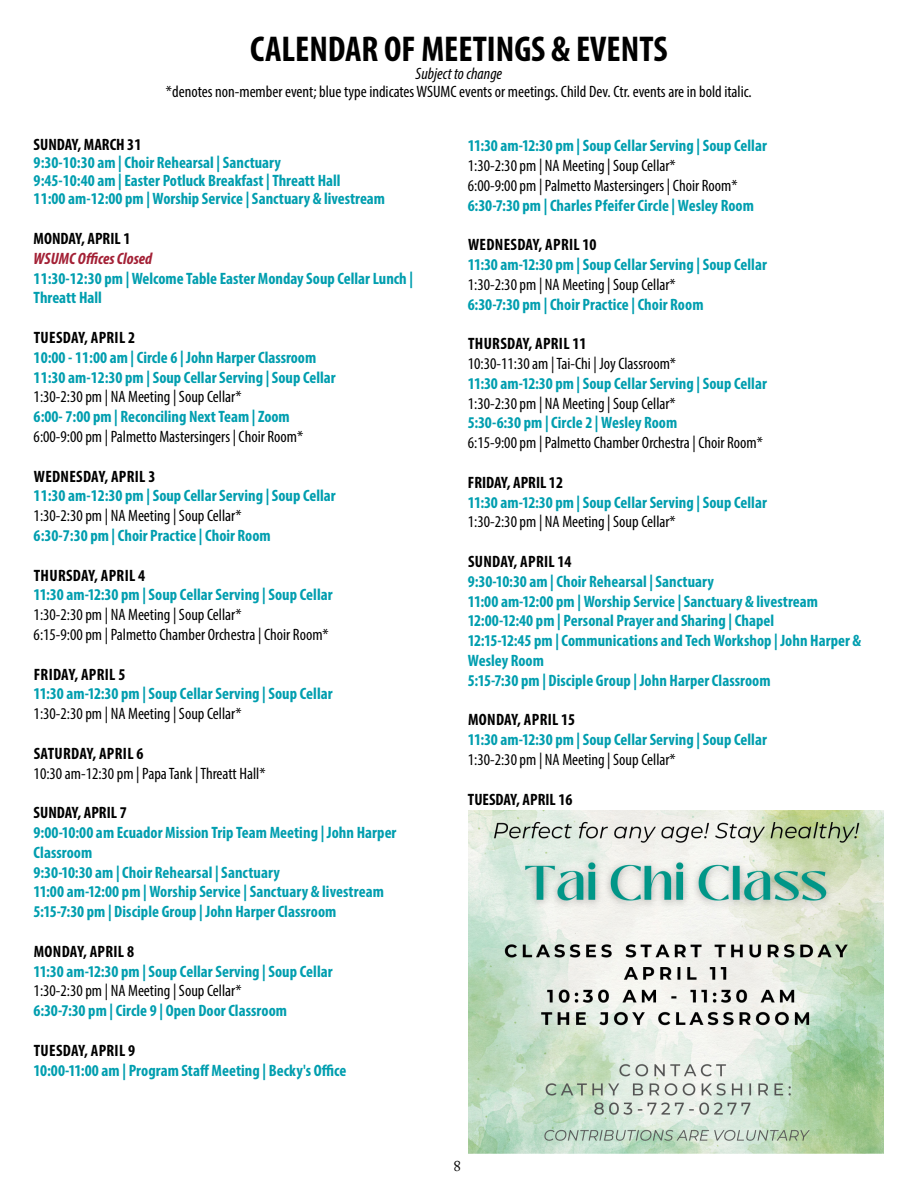
<style>
.page{position:relative;width:918px;height:1188px;background:#fff}
.page>*{position:absolute;margin:0;border:0;box-sizing:border-box;transform-origin:0 0}
.t1{font:700 condensed 36px "Myriad Pro";color:#000}
.t2{font:700 condensed 16.5px/19.8px "Myriad Pro";letter-spacing:.005em;color:#009eaf}
.t3{font:condensed 16.5px "Myriad Pro";color:#000}
.t4{font:700 condensed 16.5px "Myriad Pro";letter-spacing:.02em;color:#000}
.t5{font:700 condensed 16.5px "Myriad Pro";color:#000}
.t6{font:italic 700 condensed 16.5px "Myriad Pro";color:#a32035}
.t7{font:italic condensed 16.5px "Myriad Pro";color:#000}
.t8{font:15px "Adobe Caslon Pro";color:#000}
</style>
<div class="page">
<img style="left:468px;top:810px;width:416px;height:343px">
<p class="t1" style="left:250px;top:27px;width:419px">CALENDAR OF MEETINGS &amp; EVENTS</p>
<p class="t7" style="left:416px;top:64px;width:88px">Subject to change</p>
<p class="t3" style="left:166px;top:82px;width:587px">*denotes non-member event; blue type indicates WSUMC events or meetings. Child Dev. Ctr. events are in bold italic.</p>
<p class="t5" style="left:34px;top:135px;width:109px">SUNDAY, MARCH 31</p>
<p class="t2" style="left:34px;top:153px;width:249px">9:30-10:30 am | Choir Rehearsal | Sanctuary</p>
<p class="t2" style="left:34px;top:171px;width:308px">9:45-10:40 am | Easter Potluck Breakfast | Threatt Hall</p>
<p class="t2" style="left:34px;top:189px;width:353px">11:00 am-12:00 pm | Worship Service | Sanctuary &amp; livestream</p>
<p class="t5" style="left:34px;top:228px;width:98px">MONDAY, APRIL 1</p>
<p class="t6" style="left:34px;top:248px;width:120px">WSUMC Offices Closed</p>
<p class="t2" style="left:34px;top:268px;width:381px">11:30-12:30 pm | Welcome Table Easter Monday Soup Cellar Lunch |<br>Threatt Hall</p>
<p class="t4" style="left:34px;top:327px;width:103px">TUESDAY, APRIL 2</p>
<p class="t2" style="left:34px;top:347px;width:284px">10:00 - 11:00 am | Circle 6 | John Harper Classroom</p>
<p class="t2" style="left:34px;top:367px;width:304px">11:30 am-12:30 pm | Soup Cellar Serving | Soup Cellar</p>
<p class="t3" style="left:34px;top:387px;width:209px">1:30-2:30 pm | NA Meeting | Soup Cellar*</p>
<p class="t2" style="left:34px;top:406px;width:258px">6:00- 7:00 pm | Reconciling Next Team | Zoom</p>
<p class="t3" style="left:34px;top:427px;width:271px">6:00-9:00 pm | Palmetto Mastersingers | Choir Room*</p>
<p class="t4" style="left:34px;top:466px;width:123px">WEDNESDAY, APRIL 3</p>
<p class="t2" style="left:34px;top:486px;width:304px">11:30 am-12:30 pm | Soup Cellar Serving | Soup Cellar</p>
<p class="t3" style="left:34px;top:506px;width:209px">1:30-2:30 pm | NA Meeting | Soup Cellar*</p>
<p class="t2" style="left:34px;top:525px;width:239px">6:30-7:30 pm | Choir Practice | Choir Room</p>
<p class="t4" style="left:34px;top:565px;width:113px">THURSDAY, APRIL 4</p>
<p class="t2" style="left:34px;top:585px;width:301px">11:30 am-12:30 pm | Soup Cellar Serving | Soup Cellar</p>
<p class="t3" style="left:34px;top:605px;width:209px">1:30-2:30 pm | NA Meeting | Soup Cellar*</p>
<p class="t3" style="left:34px;top:625px;width:297px">6:15-9:00 pm | Palmetto Chamber Orchestra | Choir Room*</p>
<p class="t4" style="left:34px;top:664px;width:93px">FRIDAY, APRIL 5</p>
<p class="t2" style="left:34px;top:684px;width:301px">11:30 am-12:30 pm | Soup Cellar Serving | Soup Cellar</p>
<p class="t3" style="left:34px;top:704px;width:209px">1:30-2:30 pm | NA Meeting | Soup Cellar*</p>
<p class="t4" style="left:34px;top:743px;width:111px">SATURDAY, APRIL 6</p>
<p class="t3" style="left:34px;top:763px;width:233px">10:30 am-12:30 pm | Papa Tank | Threatt Hall*</p>
<p class="t5" style="left:34px;top:802px;width:95px">SUNDAY, APRIL 7</p>
<p class="t2" style="left:34px;top:822px;width:364px">9:00-10:00 am Ecuador Mission Trip Team Meeting | John Harper<br>Classroom</p>
<p class="t2" style="left:34px;top:862px;width:248px">9:30-10:30 am | Choir Rehearsal | Sanctuary</p>
<p class="t2" style="left:34px;top:882px;width:352px">11:00 am-12:00 pm | Worship Service | Sanctuary &amp; livestream</p>
<p class="t2" style="left:34px;top:901px;width:304px">5:15-7:30 pm | Disciple Group | John Harper Classroom</p>
<p class="t4" style="left:34px;top:941px;width:102px">MONDAY, APRIL 8</p>
<p class="t2" style="left:34px;top:961px;width:301px">11:30 am-12:30 pm | Soup Cellar Serving | Soup Cellar</p>
<p class="t3" style="left:34px;top:981px;width:209px">1:30-2:30 pm | NA Meeting | Soup Cellar*</p>
<p class="t2" style="left:34px;top:1000px;width:255px">6:30-7:30 pm | Circle 9 | Open Door Classroom</p>
<p class="t4" style="left:34px;top:1040px;width:103px">TUESDAY, APRIL 9</p>
<p class="t2" style="left:34px;top:1060px;width:314px">10:00-11:00 am | Program Staff Meeting | Becky's Office</p>
<p class="t2" style="left:468px;top:136px;width:301px">11:30 am-12:30 pm | Soup Cellar Serving | Soup Cellar</p>
<p class="t3" style="left:468px;top:156px;width:209px">1:30-2:30 pm | NA Meeting | Soup Cellar*</p>
<p class="t3" style="left:468px;top:175px;width:271px">6:00-9:00 pm | Palmetto Mastersingers | Choir Room*</p>
<p class="t2" style="left:468px;top:195px;width:288px">6:30-7:30 pm | Charles Pfeifer Circle | Wesley Room</p>
<p class="t4" style="left:468px;top:234px;width:130px">WEDNESDAY, APRIL 10</p>
<p class="t2" style="left:468px;top:254px;width:301px">11:30 am-12:30 pm | Soup Cellar Serving | Soup Cellar</p>
<p class="t3" style="left:468px;top:274px;width:209px">1:30-2:30 pm | NA Meeting | Soup Cellar*</p>
<p class="t2" style="left:468px;top:294px;width:237px">6:30-7:30 pm | Choir Practice | Choir Room</p>
<p class="t4" style="left:468px;top:333px;width:120px">THURSDAY, APRIL 11</p>
<p class="t3" style="left:468px;top:354px;width:210px">10:30-11:30 am | Tai-Chi | Joy Classroom*</p>
<p class="t2" style="left:468px;top:373px;width:301px">11:30 am-12:30 pm | Soup Cellar Serving | Soup Cellar</p>
<p class="t3" style="left:468px;top:393px;width:209px">1:30-2:30 pm | NA Meeting | Soup Cellar*</p>
<p class="t2" style="left:468px;top:413px;width:211px">5:30-6:30 pm | Circle 2 | Wesley Room</p>
<p class="t3" style="left:468px;top:433px;width:297px">6:15-9:00 pm | Palmetto Chamber Orchestra | Choir Room*</p>
<p class="t5" style="left:468px;top:472px;width:97px">FRIDAY, APRIL 12</p>
<p class="t2" style="left:468px;top:492px;width:301px">11:30 am-12:30 pm | Soup Cellar Serving | Soup Cellar</p>
<p class="t3" style="left:468px;top:512px;width:209px">1:30-2:30 pm | NA Meeting | Soup Cellar*</p>
<p class="t4" style="left:468px;top:551px;width:105px">SUNDAY, APRIL 14</p>
<p class="t2" style="left:468px;top:571px;width:248px">9:30-10:30 am | Choir Rehearsal | Sanctuary</p>
<p class="t2" style="left:468px;top:591px;width:352px">11:00 am-12:00 pm | Worship Service | Sanctuary &amp; livestream</p>
<p class="t2" style="left:468px;top:611px;width:308px">12:00-12:40 pm | Personal Prayer and Sharing | Chapel</p>
<p class="t2" style="left:468px;top:631px;width:395px">12:15-12:45 pm | Communications and Tech Workshop | John Harper &amp;<br>Wesley Room</p>
<p class="t2" style="left:468px;top:670px;width:304px">5:15-7:30 pm | Disciple Group | John Harper Classroom</p>
<p class="t4" style="left:468px;top:710px;width:109px">MONDAY, APRIL 15</p>
<p class="t2" style="left:468px;top:730px;width:301px">11:30 am-12:30 pm | Soup Cellar Serving | Soup Cellar</p>
<p class="t3" style="left:468px;top:750px;width:209px">1:30-2:30 pm | NA Meeting | Soup Cellar*</p>
<p class="t5" style="left:468px;top:789px;width:106px">TUESDAY, APRIL 16</p>
<p class="t8" style="left:454px;top:1157px;width:9px">8</p>
</div>
